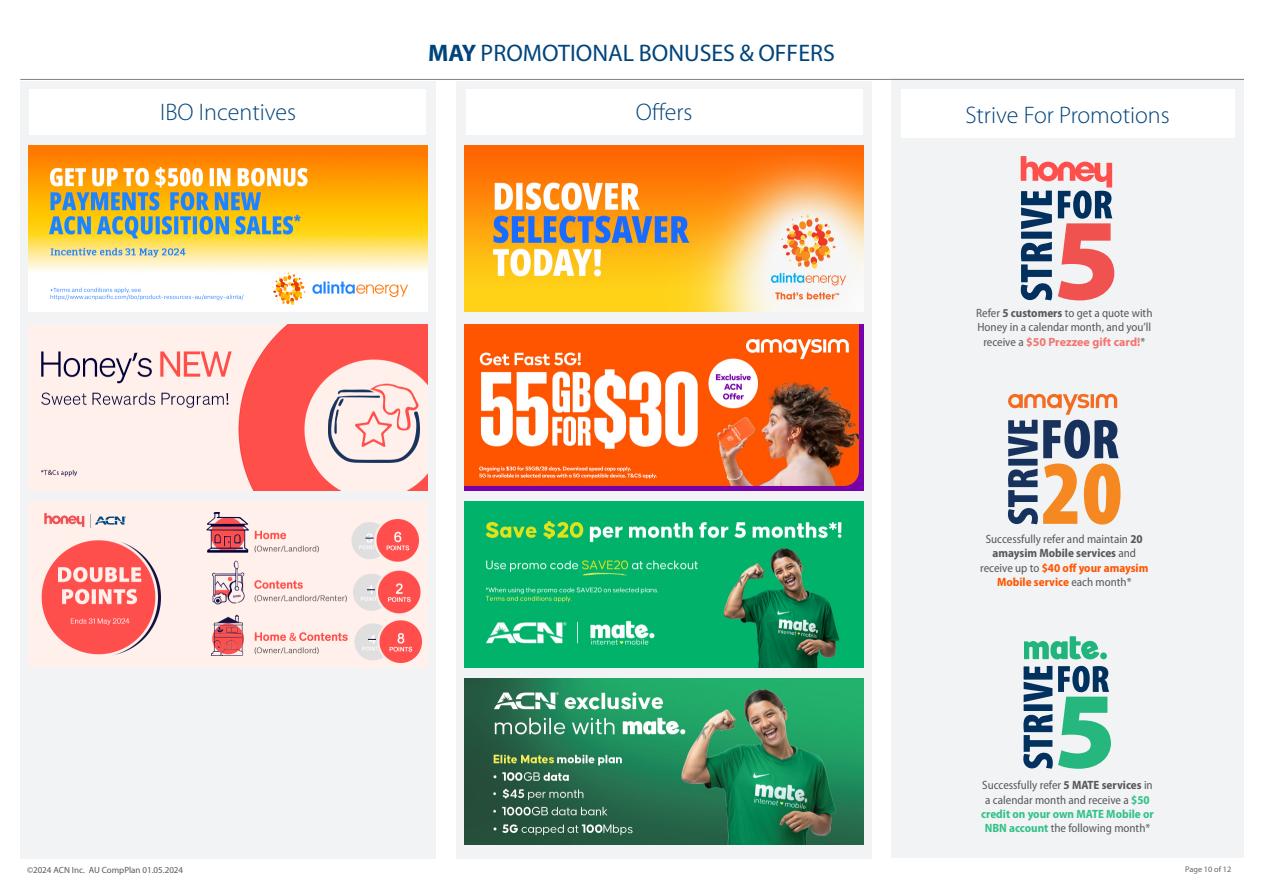
<style>
.page{position:relative;width:1263px;height:893px;background:#fff}
.page>*{position:absolute;margin:0;border:0;box-sizing:border-box;transform-origin:0 0}
.t1{font:900 109.05px "Myriad Pro";color:#25b77e}
.t2{font:300 24px "Myriad Pro";color:#00447b}
.t3{font:24px "Myriad Pro";color:#00447b}
.Body{font:semi-condensed 12px/14.4px "Myriad Pro";color:#57585a;text-align:center}
.t4{font:9px "Myriad Pro";color:#57585a}
.t5{font:8.25px "Myriad Pro";color:#636366}
.s1{font-weight:700}
.s2{font-weight:700;font-stretch:normal;color:#f37472}
.s3{font-weight:700;font-stretch:normal;color:#ff7270}
.s4{font-weight:700;color:#f50}
.s5{font-weight:700;color:#33c189}
</style>
<div class="page">
<div style="left:891px;top:78px;width:353px;height:780px;background:#f2f3f4"></div>
<div style="left:20px;top:81px;width:416px;height:777px;background:#f2f3f4"></div>
<div style="left:456px;top:81px;width:416px;height:777px;background:#f2f3f4"></div>
<div style="left:900px;top:89px;width:334px;height:46px;background:#fff"></div>
<div style="left:466px;top:89px;width:396px;height:46px;background:#fff"></div>
<div style="left:30px;top:89px;width:396px;height:46px;background:#fff"></div>
<hr style="left:20px;top:79px;width:1224px;height:1px;background:#7c858c">
<div style="left:900px;top:92px;width:334px;height:46px;background:#fff"></div>
<svg style="left:1023px;top:665px;width:86px;height:104px"></svg>
<svg style="left:1024px;top:637px;width:75px;height:22px"></svg>
<div style="left:1100px;top:652px;width:7px;height:7px;background:#21b57d;border-radius:50%"></div>
<svg style="left:1008px;top:394px;width:109px;height:20px"></svg>
<svg style="left:1008px;top:420px;width:112px;height:105px"></svg>
<img style="left:465px;top:146px;width:398px;height:166px">
<svg style="left:1020px;top:156px;width:94px;height:145px"></svg>
<img style="left:28px;top:324px;width:399px;height:166px">
<img style="left:465px;top:324px;width:398px;height:166px">
<img style="left:465px;top:501px;width:398px;height:166px">
<img style="left:465px;top:678px;width:398px;height:166px">
<img style="left:28px;top:146px;width:399px;height:166px">
<img style="left:28px;top:501px;width:399px;height:166px">
<p class="t3" style="left:428px;top:38px;width:408px"><span class="s1">MAY</span> PROMOTIONAL BONUSES &amp; OFFERS</p>
<p class="t2" style="left:160px;top:97px;width:137px">IBO Incentives</p>
<p class="t2" style="left:636px;top:97px;width:58px">Offers</p>
<p class="t2" style="left:965px;top:97px;width:206px">Strive For Promotions</p>
<p class="Body" style="left:976px;top:305px;width:178px">Refer <span class="s1">5 customers</span> to get a quote with<br>Honey in a calendar month, and you’ll receive a <span class="s2">$50 Prezzee gift card</span><span class="s3">!</span>*</p>
<p class="Body" style="left:980px;top:531px;width:170px">Successfully refer and maintain <span class="s1">20 amaysim Mobile services</span> and receive up to <span class="s4">$40 off your amaysim<br>Mobile service</span> each month*</p>
<p class="t1" style="left:1053px;top:658px;width:64px">5</p>
<p class="Body" style="left:981px;top:792px;width:174px">a calendar month and receive a <span class="s5">$50 credit on your own MATE Mobile or<br>NBN account</span> the following month*</p>
<p class="Body" style="left:982px;top:778px;width:172px">Successfully refer <span class="s1">5 MATE services</span> in</p>
<p class="t4" style="left:27px;top:864px;width:158px">©2024 ACN Inc. AU CompPlan 01.05.2024</p>
<p class="t5" style="left:1185px;top:864px;width:48px">Page 10 of 12</p>
</div>
